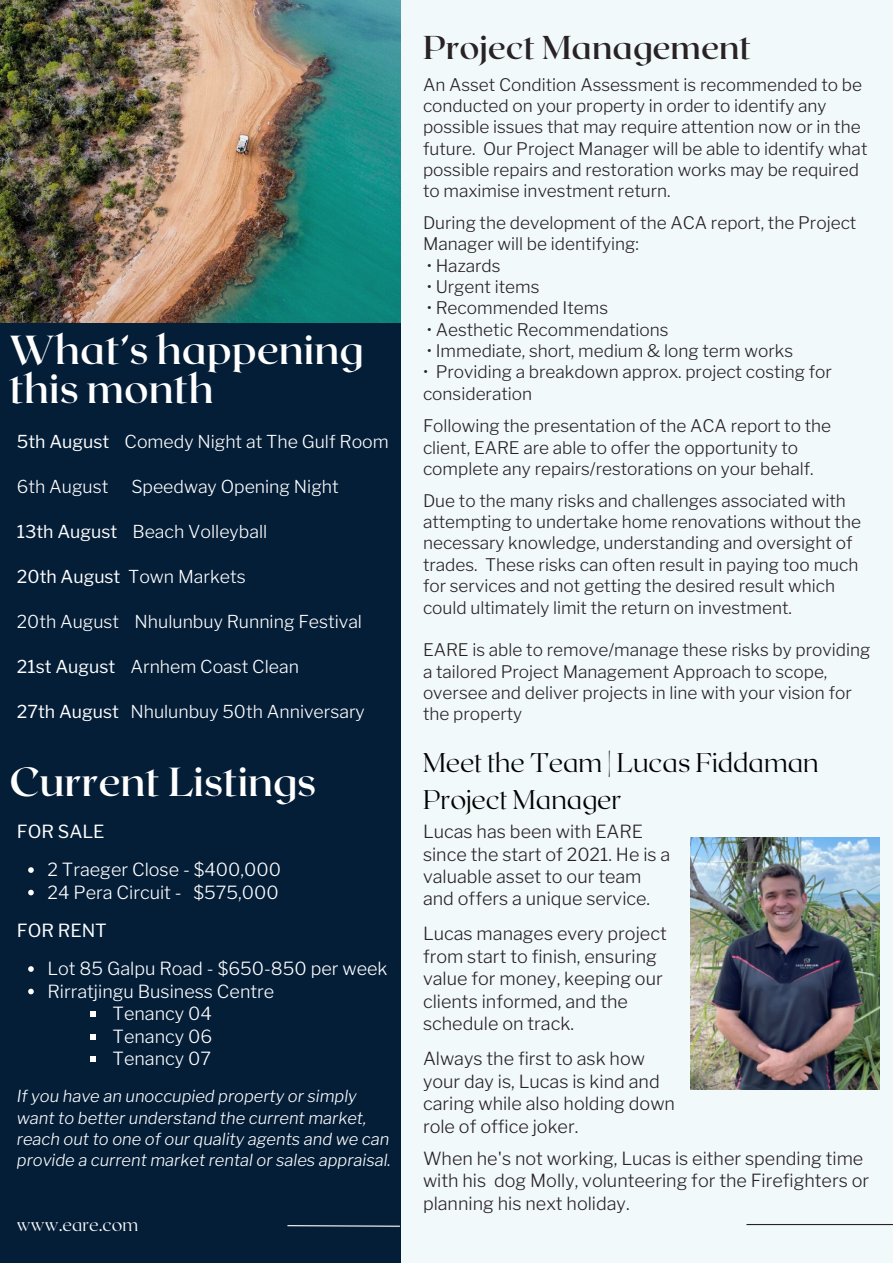
<style>
.page{position:relative;width:893px;height:1264px;background:#fff}
.page>*{position:absolute;margin:0;border:0;box-sizing:border-box;transform-origin:0 0}
.t1{font:600 40.5px/39.3px "Roxborough CF";color:#fff}
.t2{font:600 33px "Roxborough CF";color:#282224}
.t3{font:100 27px/37px "Roxborough CF";color:#000}
.t4{font:300 18px/22.5px "Libre Franklin";color:#282224}
.t5{font:300 18px/22.5px "Libre Franklin";color:#fff}
.t6{font:18px "Libre Franklin";color:#fff}
.t7{font:100 18px "Roxborough CF";color:#fff}
.t8{font:300 17.7px "Libre Franklin";color:#fff}
.t9{font:300 17.25px/21.3px "Libre Franklin";color:#282224}
.t10{font:italic 300 16.5px/21.3px "Libre Franklin";color:#fff}
.s1{font-weight:400}
</style>
<div class="page">
<div style="left:0;top:0;width:892px;height:1262px;background:#f2f9fb"></div>
<img style="left:0;top:0;width:400px;height:323px">
<div style="left:0;top:323px;width:401px;height:939px;background:#051e38"></div>
<hr style="left:746px;top:1223px;width:146px;height:2px;background:#282224">
<svg style="left:287px;top:1225px;width:113px;height:2px"></svg>
<img style="left:690px;top:837px;width:189px;height:252px">
<svg style="left:28px;top:867px;width:6px;height:5px"></svg>
<svg style="left:28px;top:889px;width:6px;height:6px"></svg>
<svg style="left:28px;top:966px;width:6px;height:5px"></svg>
<svg style="left:28px;top:988px;width:6px;height:6px"></svg>
<svg style="left:90px;top:1011px;width:6px;height:5px"></svg>
<svg style="left:90px;top:1034px;width:6px;height:5px"></svg>
<svg style="left:90px;top:1056px;width:6px;height:5px"></svg>
<h1 class="t1" style="left:9px;top:328px;width:356px">What’s happening this month</h1>
<p class="t8" style="left:17px;top:431px;width:373px"><span class="s1">5th August</span> Comedy Night at The Gulf Room</p>
<p class="t8" style="left:17px;top:476px;width:93px">6th August</p>
<p class="t8" style="left:131px;top:476px;width:209px">Speedway Opening Night</p>
<p class="t8" style="left:17px;top:521px;width:252px"><span class="s1">13th August</span> Beach Volleyball</p>
<p class="t8" style="left:17px;top:566px;width:230px"><span class="s1">20th August</span> Town Markets</p>
<p class="t8" style="left:17px;top:611px;width:346px">20th August Nhulunbuy Running Festival</p>
<p class="t8" style="left:17px;top:656px;width:283px"><span class="s1">21st August</span> Arnhem Coast Clean</p>
<p class="t8" style="left:17px;top:701px;width:349px"><span class="s1">27th August</span> Nhulunbuy 50th Anniversary</p>
<h1 class="t1" style="left:9px;top:760px;width:308px">Current Listings</h1>
<p class="t6" style="left:17px;top:820px;width:89px">FOR SALE</p>
<p class="t5" style="left:47px;top:858px;width:235px">2 Traeger Close - $400,000<br>24 Pera Circuit - $575,000</p>
<p class="t6" style="left:17px;top:919px;width:91px">FOR RENT</p>
<p class="t5" style="left:47px;top:957px;width:341px">Lot 85 Galpu Road - $650-850 per week</p>
<p class="t5" style="left:47px;top:979px;width:228px">Rirratjingu Business Centre</p>
<p class="t5" style="left:113px;top:1002px;width:101px">Tenancy 04</p>
<p class="t5" style="left:113px;top:1024px;width:101px">Tenancy 06</p>
<p class="t5" style="left:113px;top:1047px;width:100px">Tenancy 07</p>
<p class="t10" style="left:17px;top:1085px;width:375px">If you have an unoccupied property or simply want to better understand the current market, reach out to one of our quality agents and we can provide a current market rental or sales appraisal.</p>
<p class="t7" style="left:17px;top:1212px;width:123px">www.eare.com</p>
<h2 class="t2" style="left:423px;top:26px;width:330px">Project Management</h2>
<p class="t9" style="left:423px;top:74px;width:446px">An Asset Condition Assessment is recommended to be conducted on your property in order to identify any possible issues that may require attention now or in the future. Our Project Manager will be able to identify what possible repairs and restoration works may be required to maximise investment return.</p>
<p class="t9" style="left:423px;top:212px;width:435px">During the development of the ACA report, the Project<br>Manager will be identifying:</p>
<p class="t9" style="left:426px;top:255px;width:75px">• Hazards</p>
<p class="t9" style="left:426px;top:276px;width:114px">• Urgent items</p>
<p class="t9" style="left:426px;top:297px;width:183px">• Recommended Items</p>
<p class="t9" style="left:426px;top:319px;width:243px">• Aesthetic Recommendations</p>
<p class="t9" style="left:426px;top:340px;width:368px">• Immediate, short, medium &amp; long term works</p>
<p class="t9" style="left:423px;top:361px;width:410px">• Providing a breakdown approx. project costing for consideration</p>
<p class="t9" style="left:423px;top:415px;width:409px">Following the presentation of the ACA report to the client, EARE are able to offer the opportunity to complete any repairs/restorations on your behalf.</p>
<p class="t9" style="left:423px;top:490px;width:439px">Due to the many risks and challenges associated with attempting to undertake home renovations without the necessary knowledge, understanding and oversight of trades. These risks can often result in paying too much for services and not getting the desired result which could ultimately limit the return on investment.</p>
<p class="t9" style="left:423px;top:639px;width:449px">EARE is able to remove/manage these risks by providing a tailored Project Management Approach to scope, oversee and deliver projects in line with your vision for the property</p>
<h3 class="t3" style="left:423px;top:742px;width:397px">Meet the Team | Lucas Fiddaman<br>Project Manager</h3>
<p class="t4" style="left:423px;top:820px;width:249px">Lucas has been with EARE since the start of 2021. He is a valuable asset to our team and offers a unique service.</p>
<p class="t4" style="left:423px;top:922px;width:245px">Lucas manages every project from start to finish, ensuring value for money, keeping our clients informed, and the schedule on track.</p>
<p class="t4" style="left:423px;top:1047px;width:253px">Always the first to ask how your day is, Lucas is kind and caring while also holding down role of office joker.</p>
<p class="t4" style="left:423px;top:1146px;width:447px">When he's not working, Lucas is either spending time with his dog Molly, volunteering for the Firefighters or planning his next holiday.</p>
</div>
